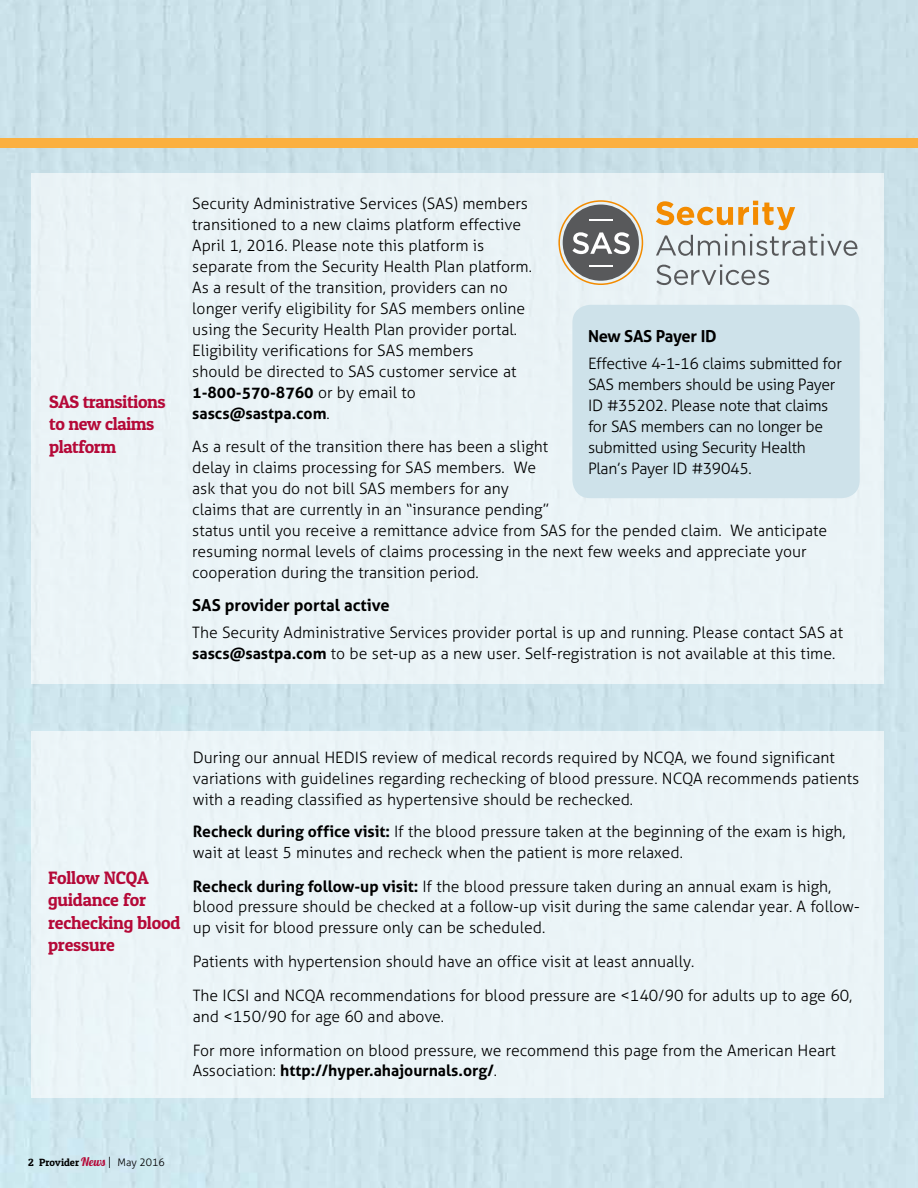
<style>
.page{position:relative;width:918px;height:1188px;background:#cbe2ea}
.page>*{position:absolute;margin:0;border:0;box-sizing:border-box;transform-origin:0 0}
.t1{font:18px/22.5px "Patua One";letter-spacing:-.01em;color:#b50938}
.t2{font:700 16.5px "Aller";color:#000}
.t3{font:300 15.75px/21px "Aller";color:#000}
.t4{font:700 15.75px "Aller";color:#000}
.t5{font:10.5px "Patua One";color:#000}
.s1{font-weight:700}
.s2{font-weight:300}
.s3{font-family:"Lobster 1.4";font-size:11.85px;color:#b50938}
.s4{font-family:"Aller";font-weight:300;font-size:11.85px}
.s5{font-family:"Aller";font-weight:300}
</style>
<div class="page">
<div style="left:0;top:138px;width:918px;height:9px;background:#fbb040"></div>
<div style="left:32px;top:173px;width:852px;height:511px;background:#eaf3f6"></div>
<svg style="left:558px;top:200px;width:85px;height:85px"></svg>
<svg style="left:656px;top:264px;width:113px;height:21px"></svg>
<svg style="left:656px;top:201px;width:201px;height:55px"></svg>
<div style="left:572px;top:305px;width:288px;height:193px;background:#cee2ea;border-radius:18px"></div>
<div style="left:32px;top:732px;width:852px;height:366px;background:#ebf4f7"></div>
<p class="t1" style="left:49px;top:390px;width:118px">SAS transitions to new claims platform</p>
<p class="t3" style="left:192px;top:193px;width:341px">Security Administrative Services (SAS) members transitioned to a new claims platform effective April 1, 2016. Please note this platform is separate from the Security Health Plan platform.<br>As a result of the transition, providers can no longer verify eligibility for SAS members online using the Security Health Plan provider portal.<br>Eligibility verifications for SAS members<br>should be directed to SAS customer service at <span class="s1">1-800-570-8760</span> or by email to <span class="s1">sascs@sastpa.com</span>.</p>
<p class="t3" style="left:192px;top:436px;width:636px">As a result of the transition there has been a slight<br>delay in claims processing for SAS members. We<br>ask that you do not bill SAS members for any<br>claims that are currently in an “insurance pending”<br>status until you receive a remittance advice from SAS for the pended claim. We anticipate resuming normal levels of claims processing in the next few weeks and appreciate your cooperation during the transition period.</p>
<p class="t2" style="left:192px;top:595px;width:199px">SAS provider portal active</p>
<p class="t3" style="left:192px;top:622px;width:652px">The Security Administrative Services provider portal is up and running. Please contact SAS at <span class="s1">sascs@sastpa.com</span> to be set-up as a new user. Self-registration is not available at this time.</p>
<p class="t2" style="left:588px;top:326px;width:130px">New SAS Payer ID</p>
<p class="t3" style="left:588px;top:353px;width:255px">Effective 4-1-16 claims submitted for<br>SAS members should be using Payer<br>ID #35202. Please note that claims for SAS members can no longer be submitted using Security Health<br>Plan’s Payer ID #39045.</p>
<p class="t1" style="left:48px;top:866px;width:134px">Follow NCQA guidance for rechecking blood pressure</p>
<p class="t3" style="left:193px;top:748px;width:668px;line-height:20.5px">During our annual HEDIS review of medical records required by NCQA, we found significant variations with guidelines regarding rechecking of blood pressure. NCQA recommends patients with a reading classified as hypertensive should be rechecked.</p>
<p class="t3" style="left:193px;top:821px;width:655px;line-height:20.5px"><span class="s1">Recheck during office visit:</span> If the blood pressure taken at the beginning of the exam is high, wait at least 5 minutes and recheck when the patient is more relaxed.</p>
<p class="t3" style="left:193px;top:876px;width:668px;line-height:20.5px"><span class="s1">Recheck during follow-up visit:</span> If the blood pressure taken during an annual exam is high, blood pressure should be checked at a follow-up visit during the same calendar year. A follow&shy;up visit for blood pressure only can be scheduled.</p>
<p class="t3" style="left:193px;top:944px;width:661px;line-height:34px">Patients with hypertension should have an office visit at least annually.<br>The ICSI and NCQA recommendations for blood pressure are &lt;140/90 for adults up to age 60,</p>
<p class="t3" style="left:193px;top:999px;width:645px;line-height:34px">and &lt;150/90 for age 60 and above.<br>For more information on blood pressure, we recommend this page from the American Heart</p>
<p class="t4" style="left:193px;top:1061px;width:306px"><span class="s2">Association:</span> http://hyper.ahajournals.org/<span class="s2">.</span></p>
<p class="t5" style="left:28px;top:1156px;width:138px">2 Provider <span class="s3">News</span> <span class="s4">|</span> <span class="s5">May 2016</span></p>
</div>
